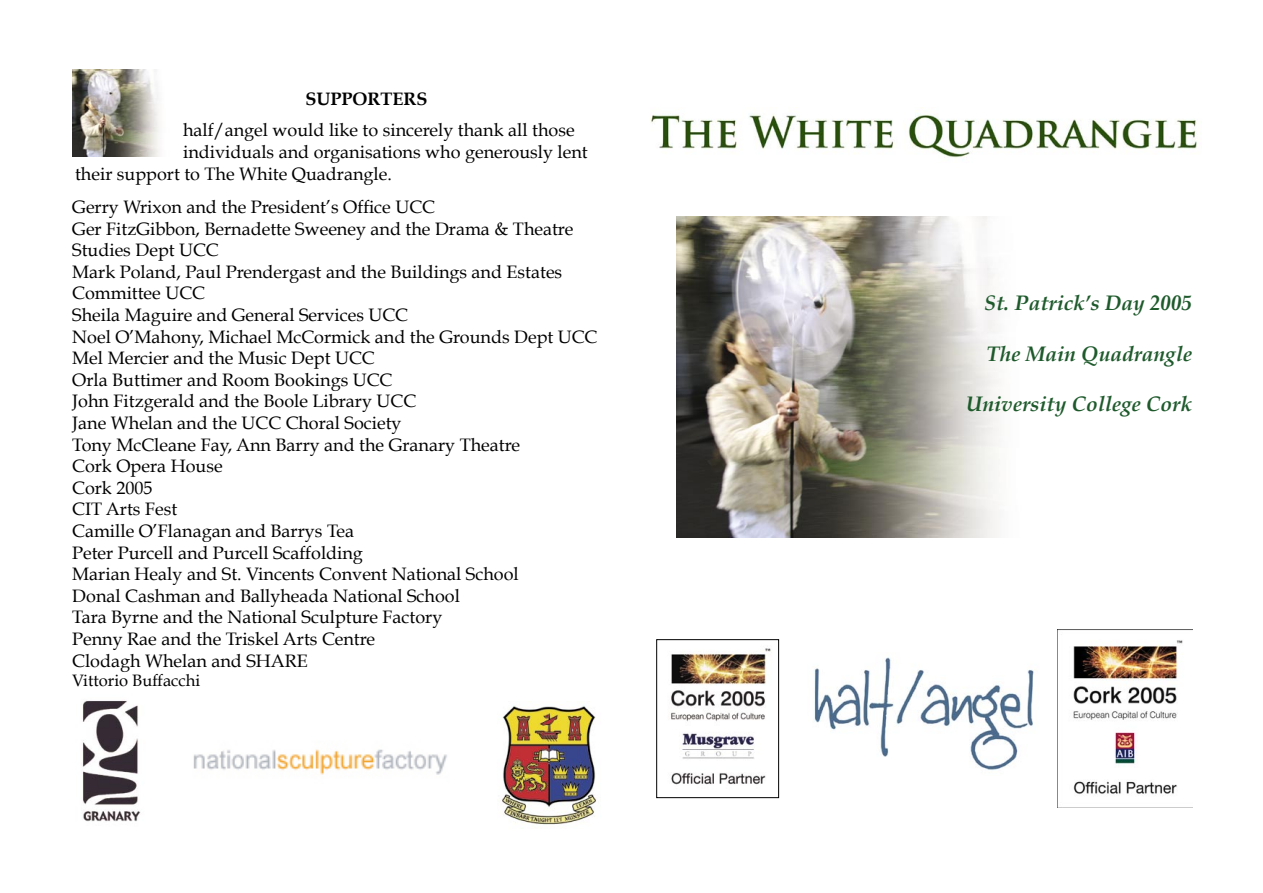
<style>
.page{position:relative;width:1263px;height:893px;background:#fff}
.page>*{position:absolute;margin:0;border:0;box-sizing:border-box;transform-origin:0 0}
.t1{font:italic 700 21px "Book Antiqua";color:#1e5a2c}
.t2{font:18px/21.6px "Book Antiqua";color:#000}
.t3{font:700 18px "Book Antiqua";color:#000}
.t4{font:16.5px "Book Antiqua";color:#000}
</style>
<div class="page">
<img style="left:72px;top:69px;width:87px;height:87px">
<img style="left:651px;top:114px;width:546px;height:44px">
<img style="left:814px;top:657px;width:222px;height:113px">
<img style="left:82px;top:700px;width:59px;height:122px">
<img style="left:502px;top:704px;width:94px;height:121px">
<img style="left:193px;top:749px;width:254px;height:26px">
<img style="left:671px;top:648px;width:100px;height:137px">
<div style="left:656px;top:639px;width:123px;height:159px;border:1px solid #000"></div>
<img style="left:1057px;top:629px;width:136px;height:179px">
<img style="left:676px;top:217px;width:325px;height:320px">
<p class="t3" style="left:305px;top:89px;width:123px">SUPPORTERS</p>
<p class="t2" style="left:183px;top:119px;width:393px">half/angel would like to sincerely thank all those</p>
<p class="t2" style="left:183px;top:141px;width:406px">individuals and organisations who generously lent</p>
<p class="t2" style="left:75px;top:163px;width:318px">their support to The White Quadrangle.</p>
<p class="t2" style="left:72px;top:196px;width:364px">Gerry Wrixon and the President’s Office UCC</p>
<p class="t2" style="left:72px;top:218px;width:503px">Ger FitzGibbon, Bernadette Sweeney and the Drama &amp; Theatre<br>Studies Dept UCC</p>
<p class="t2" style="left:72px;top:261px;width:491px">Mark Poland, Paul Prendergast and the Buildings and Estates<br>Committee UCC</p>
<p class="t2" style="left:72px;top:304px;width:337px">Sheila Maguire and General Services UCC</p>
<p class="t2" style="left:72px;top:326px;width:527px">Noel O’Mahony, Michael McCormick and the Grounds Dept UCC</p>
<p class="t2" style="left:72px;top:347px;width:304px">Mel Mercier and the Music Dept UCC</p>
<p class="t2" style="left:72px;top:369px;width:322px">Orla Buttimer and Room Bookings UCC</p>
<p class="t2" style="left:72px;top:390px;width:345px">John Fitzgerald and the Boole Library UCC</p>
<p class="t2" style="left:72px;top:412px;width:331px">Jane Whelan and the UCC Choral Society</p>
<p class="t2" style="left:72px;top:434px;width:449px">Tony McCleane Fay, Ann Barry and the Granary Theatre</p>
<p class="t2" style="left:72px;top:455px;width:152px">Cork Opera House</p>
<p class="t2" style="left:72px;top:477px;width:82px">Cork 2005</p>
<p class="t2" style="left:72px;top:498px;width:106px">CIT Arts Fest</p>
<p class="t2" style="left:72px;top:520px;width:283px">Camille O’Flanagan and Barrys Tea</p>
<p class="t2" style="left:72px;top:542px;width:292px">Peter Purcell and Purcell Scaffolding</p>
<p class="t2" style="left:72px;top:563px;width:448px">Marian Healy and St. Vincents Convent National School</p>
<p class="t2" style="left:72px;top:585px;width:389px">Donal Cashman and Ballyheada National School</p>
<p class="t2" style="left:72px;top:606px;width:372px">Tara Byrne and the National Sculpture Factory</p>
<p class="t2" style="left:72px;top:628px;width:304px">Penny Rae and the Triskel Arts Centre</p>
<p class="t2" style="left:72px;top:650px;width:237px">Clodagh Whelan and SHARE</p>
<p class="t4" style="left:72px;top:670px;width:130px">Vittorio Buffacchi</p>
<p class="t1" style="left:984px;top:291px;width:209px">St. Patrick’s Day 2005</p>
<p class="t1" style="left:987px;top:341px;width:207px">The Main Quadrangle</p>
<p class="t1" style="left:966px;top:392px;width:227px">University College Cork</p>
</div>
